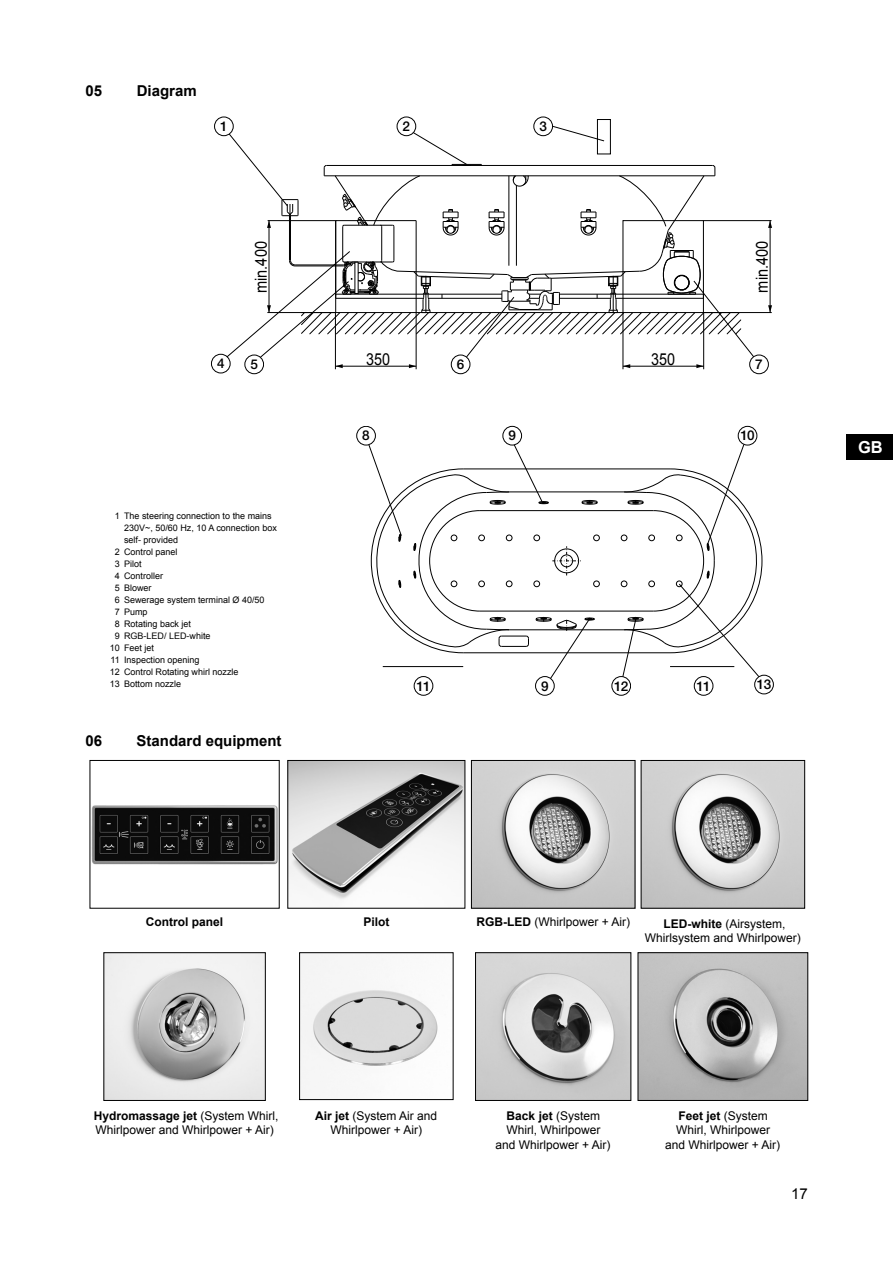
<style>
.page{position:relative;width:893px;height:1263px;background:#fff}
.page>*{position:absolute;margin:0;border:0;box-sizing:border-box;transform-origin:0 0}
.t1{font:16.5px "Arial";color:#000;scale:.88 1}
.t2{font:16.5px "Arial";color:#000;scale:.87 1}
.t3{font:700 16.5px "Arial";color:#fff}
.t4{font:700 15px "Arial";color:#000}
.t5{font:15px "Arial";color:#000}
.t6{font:500 13.5px "Helvetica Neue";letter-spacing:-.05em;color:#000}
.t7{font:12px/14.4px "Arial";color:#000;text-align:center}
.t8{font:700 12px "Arial";color:#000}
.t9{font:9px "Arial";color:#000}
.s1{font-weight:700}
</style>
<div class="page">
<div style="left:846px;top:434px;width:47px;height:25px;background:#000"></div>
<div style="left:214px;top:117px;width:19px;height:19px;border:1px solid #000;border-radius:50%"></div>
<div style="left:397px;top:117px;width:19px;height:19px;border:1px solid #000;border-radius:50%"></div>
<div style="left:211px;top:354px;width:19px;height:19px;border:1px solid #000;border-radius:50%"></div>
<div style="left:749px;top:355px;width:20px;height:19px;border:1px solid #000;border-radius:50%"></div>
<div style="left:534px;top:117px;width:19px;height:19px;border:1px solid #000;border-radius:50%"></div>
<div style="left:754px;top:675px;width:20px;height:19px;border:1px solid #000;border-radius:50%"></div>
<hr style="left:770px;top:221px;width:1px;height:92px;background:#000">
<hr style="left:703px;top:220px;width:68px;height:1px;background:#000">
<hr style="left:704px;top:312px;width:68px;height:1px;background:#000">
<svg style="left:768px;top:305px;width:4px;height:8px"></svg>
<svg style="left:768px;top:221px;width:4px;height:7px"></svg>
<svg style="left:227px;top:119px;width:534px;height:577px"></svg>
<img style="left:92px;top:805px;width:186px;height:60px">
<img style="left:289px;top:762px;width:174px;height:138px">
<div style="left:287px;top:760px;width:178px;height:148px;border:1px solid #000"></div>
<img style="left:473px;top:762px;width:160px;height:144px">
<div style="left:471px;top:760px;width:164px;height:148px;border:1px solid #000"></div>
<img style="left:643px;top:762px;width:160px;height:144px">
<div style="left:641px;top:760px;width:164px;height:148px;border:1px solid #000"></div>
<img style="left:106px;top:954px;width:158px;height:145px">
<div style="left:104px;top:952px;width:162px;height:149px;border:1px solid #000"></div>
<img style="left:301px;top:954px;width:137px;height:139px">
<div style="left:299px;top:952px;width:154px;height:148px;border:1px solid #000"></div>
<img style="left:477px;top:954px;width:152px;height:145px">
<div style="left:475px;top:952px;width:156px;height:149px;border:1px solid #000"></div>
<img style="left:640px;top:954px;width:166px;height:145px">
<div style="left:638px;top:952px;width:170px;height:149px;border:1px solid #000"></div>
<p class="t4" style="left:86px;top:82px;width:18px">05</p>
<p class="t4" style="left:137px;top:82px;width:62px">Diagram</p>
<p class="t6" style="left:220px;top:121px;width:9px">1</p>
<p class="t6" style="left:403px;top:121px;width:9px">2</p>
<p class="t6" style="left:539px;top:121px;width:9px">3</p>
<h1 class="t1" style="left:252px;top:293px;width:60px;rotate:-90deg">min.400</h1>
<h1 class="t1" style="left:753px;top:292px;width:60px;rotate:-90deg">min.400</h1>
<h1 class="t2" style="left:366px;top:350px;width:29px">350</h1>
<h1 class="t2" style="left:651px;top:350px;width:29px">350</h1>
<p class="t6" style="left:217px;top:359px;width:9px">4</p>
<p class="t6" style="left:250px;top:359px;width:9px">5</p>
<p class="t6" style="left:457px;top:359px;width:9px">6</p>
<p class="t6" style="left:755px;top:359px;width:9px">7</p>
<p class="t6" style="left:362px;top:431px;width:9px">8</p>
<p class="t6" style="left:508px;top:431px;width:9px">9</p>
<p class="t6" style="left:740px;top:431px;width:16px">10</p>
<p class="t9" style="left:115px;top:511px;width:158px">1 The steering connection to the mains</p>
<p class="t9" style="left:124px;top:523px;width:154px">230V~, 50/60 Hz, 10 A connection box</p>
<p class="t9" style="left:124px;top:535px;width:56px">self- provided</p>
<p class="t9" style="left:115px;top:547px;width:64px">2 Control panel</p>
<p class="t9" style="left:115px;top:559px;width:28px">3 Pilot</p>
<p class="t9" style="left:115px;top:571px;width:50px">4 Controller</p>
<p class="t9" style="left:115px;top:583px;width:38px">5 Blower</p>
<p class="t9" style="left:115px;top:595px;width:151px">6 Sewerage system terminal Ø 40/50</p>
<p class="t9" style="left:115px;top:607px;width:34px">7 Pump</p>
<p class="t9" style="left:115px;top:619px;width:78px">8 Rotating back jet</p>
<p class="t9" style="left:115px;top:631px;width:97px">9 RGB-LED/ LED-white</p>
<p class="t9" style="left:110px;top:643px;width:46px">10 Feet jet</p>
<p class="t9" style="left:111px;top:655px;width:91px">11 Inspection opening</p>
<p class="t9" style="left:110px;top:667px;width:130px">12 Control Rotating whirl nozzle</p>
<p class="t9" style="left:110px;top:679px;width:73px">13 Bottom nozzle</p>
<p class="t4" style="left:86px;top:732px;width:18px">06</p>
<p class="t4" style="left:136px;top:732px;width:147px">Standard equipment</p>
<p class="t6" style="left:416px;top:681px;width:16px">11</p>
<p class="t6" style="left:614px;top:681px;width:16px">12</p>
<p class="t6" style="left:696px;top:681px;width:16px">11</p>
<p class="t6" style="left:757px;top:679px;width:16px">13</p>
<p class="t6" style="left:541px;top:681px;width:9px">9</p>
<h1 class="t3" style="left:858px;top:438px;width:26px">GB</h1>
<p class="t8" style="left:146px;top:915px;width:79px">Control panel</p>
<p class="t8" style="left:363px;top:915px;width:28px">Pilot</p>
<p class="t7" style="left:476px;top:915px;width:155px"><span class="s1">RGB-LED</span> (Whirlpower + Air)</p>
<p class="t7" style="left:645px;top:916px;width:158px"><span class="s1">LED-white</span> (Airsystem,<br>Whirlsystem and Whirlpower)</p>
<p class="t7" style="left:94px;top:1108px;width:186px;text-align:left"><span class="s1">Hydromassage jet</span> (System Whirl,<br>Whirlpower and Whirlpower + Air)</p>
<p class="t7" style="left:315px;top:1108px;width:124px"><span class="s1">Air jet</span> (System Air and<br>Whirlpower + Air)</p>
<p class="t7" style="left:495px;top:1108px;width:117px"><span class="s1">Back jet</span> (System<br>Whirl, Whirlpower and Whirlpower + Air)</p>
<p class="t7" style="left:665px;top:1108px;width:117px"><span class="s1">Feet jet</span> (System<br>Whirl, Whirlpower and Whirlpower + Air)</p>
<p class="t5" style="left:791px;top:1185px;width:18px">17</p>
</div>
